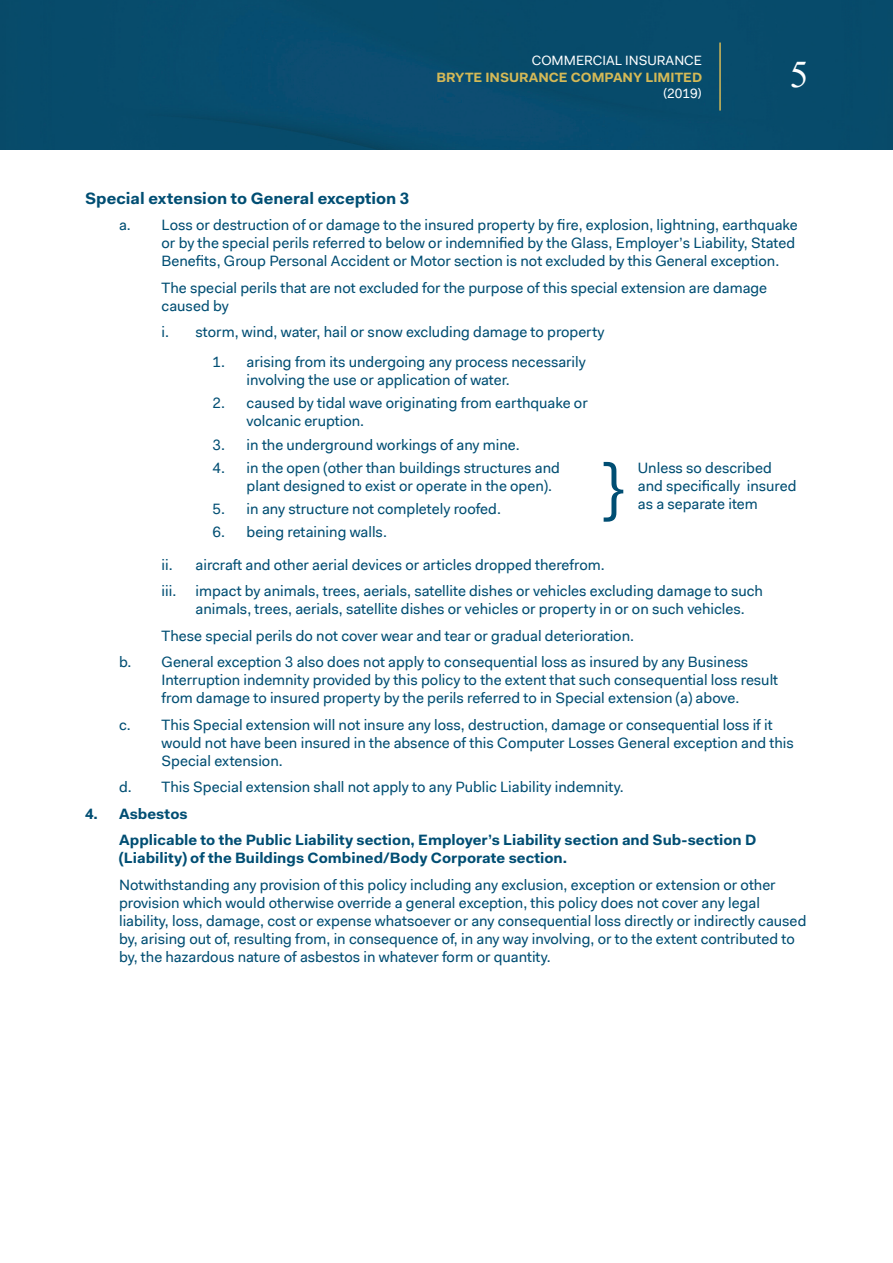
<style>
.page{position:relative;width:893px;height:1263px;background:#fff}
.page>*{position:absolute;margin:0;border:0;box-sizing:border-box;transform-origin:0 0}
.t1{font:61.5px "Fakt Pro";color:#004e73}
.t2{font:37.5px "Times New Roman";color:#fff}
.t3{font:700 16.5px "Fakt Pro";color:#004e73}
.t4{font:15px/18px "Fakt Pro";color:#004e73}
.t5{font:700 15px/26.5px "Fakt Pro";color:#004e73}
.t6{font:700 13.5px "Fakt Pro";color:#d4b957}
.t7{font:13.5px "Fakt Pro";color:#fff}
</style>
<div class="page">
<div style="left:0;top:0;width:893px;height:150px;background:#074b6b"></div>
<hr style="left:719px;top:43px;width:2px;height:68px;background:#d4b957">
<p class="t7" style="left:532px;top:52px;width:172px">Commercial I nsurance</p>
<p class="t6" style="left:436px;top:68px;width:267px">Bryte insurance company limited</p>
<p class="t7" style="left:663px;top:84px;width:41px">(2019)</p>
<h2 class="t2" style="left:790px;top:49px;width:20px">5</h2>
<p class="t3" style="left:85px;top:187px;width:326px">Special extension to General exception 3</p>
<p class="t4" style="left:162px;top:216px;width:638px;text-indent:-43px">a. Loss or destruction of or damage to the insured property by fire, explosion, lightning, earthquake or by the special perils referred to below or indemnified by the Glass, Employer’s Liability, Stated<br>Benefits, Group Personal Accident or Motor section is not excluded by this General exception.</p>
<p class="t4" style="left:162px;top:278px;width:607px">The special perils that are not excluded for the purpose of this special extension are damage caused by</p>
<p class="t4" style="left:162px;top:323px;width:444px">i. storm, wind, water, hail or snow excluding damage to property</p>
<p class="t4" style="left:247px;top:353px;width:341px;text-indent:-34px">1. arising from its undergoing any process necessarily involving the use or application of water.</p>
<p class="t4" style="left:247px;top:394px;width:343px;text-indent:-34px">2. caused by tidal wave originating from earthquake or volcanic eruption.</p>
<p class="t4" style="left:213px;top:435px;width:309px">3. in the underground workings of any mine.</p>
<p class="t4" style="left:247px;top:459px;width:315px;text-indent:-34px">4. in the open (other than buildings structures and plant designed to exist or operate in the open).</p>
<h1 class="t1" style="left:603px;top:445px;width:23px">}</h1>
<p class="t4" style="left:638px;top:459px;width:160px">Unless so described and specifically insured</p>
<p class="t4" style="left:213px;top:500px;width:290px">5. in any structure not completely roofed.</p>
<p class="t4" style="left:638px;top:495px;width:121px">as a separate item</p>
<p class="t4" style="left:162px;top:516px;width:445px;line-height:32.5px;text-indent:51px">6. being retaining walls.<br>ii. aircraft and other aerial devices or articles dropped therefrom.</p>
<p class="t4" style="left:162px;top:582px;width:16px">iii.</p>
<p class="t4" style="left:196px;top:582px;width:569px">impact by animals, trees, aerials, satellite dishes or vehicles excluding damage to such animals, trees, aerials, satellite dishes or vehicles or property in or on such vehicles.</p>
<p class="t4" style="left:119px;top:622px;width:631px;line-height:26.5px;text-indent:43px">These special perils do not cover wear and tear or gradual deterioration.<br>b. General exception 3 also does not apply to consequential loss as insured by any Business</p>
<p class="t4" style="left:162px;top:671px;width:618px">Interruption indemnity provided by this policy to the extent that such consequential loss result from damage to insured property by the perils referred to in Special extension (a) above.</p>
<p class="t4" style="left:162px;top:716px;width:634px;text-indent:-43px">c. This Special extension will not insure any loss, destruction, damage or consequential loss if it would not have been insured in the absence of this Computer Losses General exception and this<br>Special extension.</p>
<p class="t4" style="left:119px;top:778px;width:506px">d. This Special extension shall not apply to any Public Liability indemnity.</p>
<p class="t5" style="left:119px;top:800px;width:639px;text-indent:-34px">4. Asbestos<br>Applicable to the Public Liability section, Employer’s Liability section and Sub-section D</p>
<p class="t5" style="left:119px;top:845px;width:450px">(Liability) of the Buildings Combined/Body Corporate section.</p>
<p class="t4" style="left:119px;top:876px;width:689px">Notwithstanding any provision of this policy including any exclusion, exception or extension or other provision which would otherwise override a general exception, this policy does not cover any legal liability, loss, damage, cost or expense whatsoever or any consequential loss directly or indirectly caused by, arising out of, resulting from, in consequence of, in any way involving, or to the extent contributed to by, the hazardous nature of asbestos in whatever form or quantity.</p>
</div>
